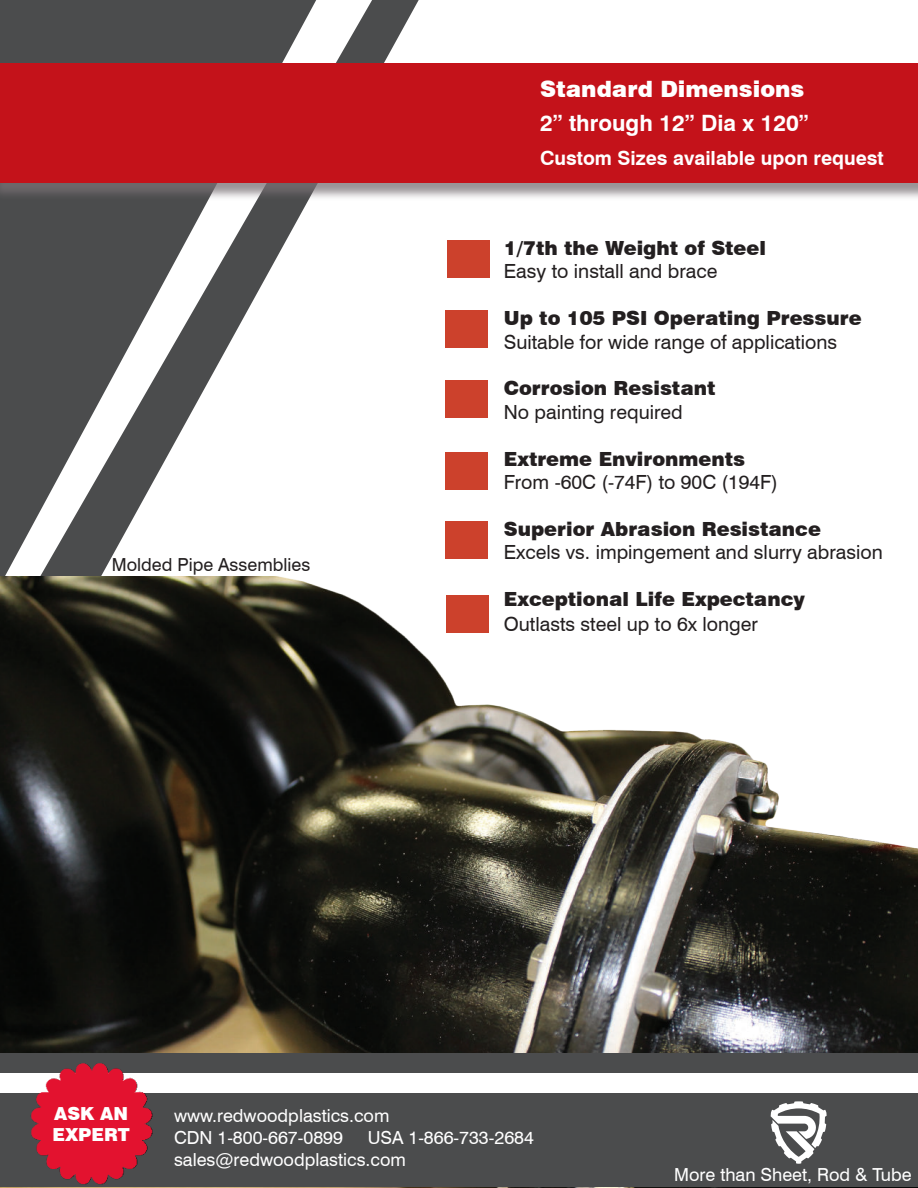
<style>
.page{position:relative;width:918px;height:1188px;background:#fff}
.page>*{position:absolute;margin:0;border:0;box-sizing:border-box;transform-origin:0 0}
.t1{font:700 22.5px "Swiss 721 BT";color:#fff}
.t2{font:900 22.5px "Swiss 721 BT";color:#fff}
.t3{font:19.5px "Swiss 721 BT";color:#231f20}
.t4{font:900 19.5px "Swiss 721 BT";color:#231f20}
.t5{font:700 19.5px "Swiss 721 BT";color:#fff}
.t6{font:18px/21.6px "Swiss 721 BT";color:#fff}
.t7{font:18px "Swiss 721 BT";color:#231f20}
.t8{font:900 18px/21.6px "Swiss 721 BT";color:#fff}
</style>
<div class="page">
<svg style="left:372px;top:0;width:47px;height:63px;fill:#4b4c4d"></svg>
<svg style="left:0;top:0;width:372px;height:577px"></svg>
<img style="left:0;top:577px;width:918px;height:611px">
<div style="left:0;top:65px;width:918px;height:136px;background:#797175;opacity:.75"></div>
<div style="left:0;top:63px;width:918px;height:120px;background:#c4121a"></div>
<div style="left:447px;top:240px;width:42px;height:38px;background:#cc412c"></div>
<div style="left:446px;top:310px;width:42px;height:38px;background:#cc412c"></div>
<div style="left:445px;top:381px;width:42px;height:37px;background:#cc412c"></div>
<div style="left:445px;top:453px;width:42px;height:37px;background:#cc412c"></div>
<div style="left:445px;top:521px;width:42px;height:38px;background:#cc412c"></div>
<div style="left:446px;top:595px;width:42px;height:37px;background:#cc412c"></div>
<div style="left:0;top:1053px;width:918px;height:134px;background:#4b4c4d"></div>
<div style="left:0;top:1073px;width:918px;height:20px;background:#fff"></div>
<img style="left:0;top:1030px;width:173px;height:158px">
<svg style="left:770px;top:1101px;width:57px;height:63px"></svg>
<p class="t7" style="left:112px;top:557px;width:200px">Molded Pipe Assemblies</p>
<p class="t2" style="left:540px;top:80px;width:266px">Standard Dimensions</p>
<p class="t1" style="left:540px;top:114px;width:270px">2” through 12” Dia x 120”</p>
<p class="t5" style="left:540px;top:151px;width:345px">Custom Sizes available upon request</p>
<p class="t4" style="left:504px;top:241px;width:264px">1/7th the Weight of Steel</p>
<p class="t3" style="left:504px;top:264px;width:215px">Easy to install and brace</p>
<p class="t4" style="left:504px;top:311px;width:359px">Up to 105 PSI Operating Pressure</p>
<p class="t3" style="left:504px;top:334px;width:335px">Suitable for wide range of applications</p>
<p class="t4" style="left:504px;top:381px;width:213px">Corrosion Resistant</p>
<p class="t3" style="left:504px;top:404px;width:181px">No painting required</p>
<p class="t4" style="left:504px;top:451px;width:243px">Extreme Environments</p>
<p class="t3" style="left:504px;top:475px;width:276px">From -60C (-74F) to 90C (194F)</p>
<p class="t4" style="left:504px;top:522px;width:319px">Superior Abrasion Resistance</p>
<p class="t3" style="left:504px;top:545px;width:381px">Excels vs. impingement and slurry abrasion</p>
<p class="t4" style="left:504px;top:592px;width:303px">Exceptional Life Expectancy</p>
<p class="t3" style="left:504px;top:617px;width:256px">Outlasts steel up to 6x longer</p>
<p class="t8" style="left:52px;top:1104px;width:79px">ASK AN<br>EXPERT</p>
<p class="t6" style="left:174px;top:1107px;width:217px">www.redwoodplastics.com<br>CDN 1-800-667-0899</p>
<p class="t6" style="left:174px;top:1128px;width:362px;text-indent:194px">USA 1-866-733-2684 sales@redwoodplastics.com</p>
<p class="t6" style="left:674px;top:1165px;width:239px">More than Sheet, Rod &amp; Tube</p>
</div>
